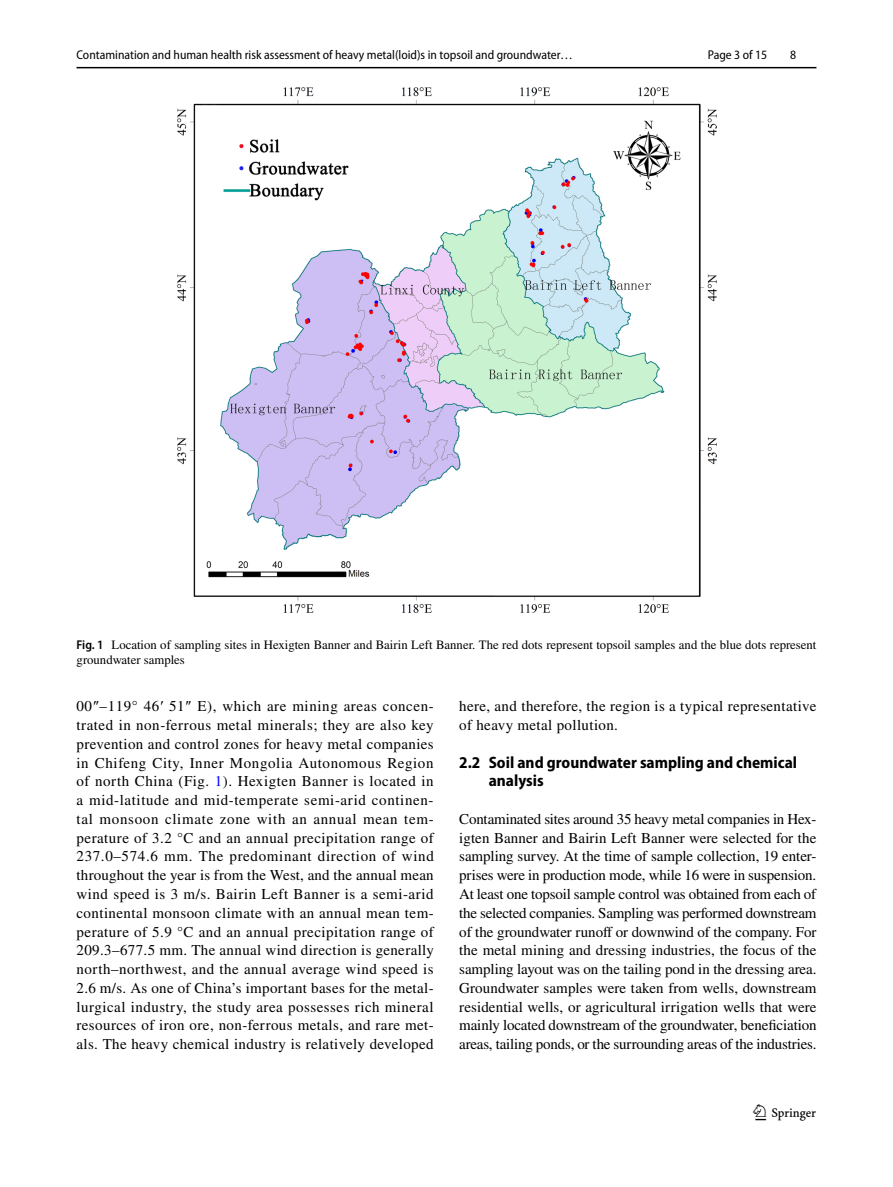
<style>
.page{position:relative;width:893px;height:1187px;background:#fff}
.page>*{position:absolute;margin:0;border:0;box-sizing:border-box;transform-origin:0 0}
.t1{font:22.5px "Springnew Regular 3";color:#000}
.t2{font:700 semi-condensed 16.5px/18.8px "Myriad Pro";color:#000}
.t3{font:15px/18.8px "STIX";letter-spacing:.025em;color:#000;text-align:justify}
.t4{font:12.75px/15px "STIX";color:#000}
.t5{font:12.75px "Myriad Pro Semi Cn 3";color:#000}
.t6{font:semi-condensed 12.75px "Myriad Pro";color:#000}
.s1{font-family:"Myriad Pro";font-weight:600;font-stretch:semi-condensed}
.s2{font-family:"Times New Roman"}
.s3{color:#00f}
</style>
<div class="page">
<hr style="left:77px;top:67px;width:739px;height:1px;background:#000">
<img style="left:177px;top:87px;width:539px;height:526px">
<p class="t5" style="left:77px;top:48px;width:498px">Contamination and human health risk assessment of heavy metal(loid)s in topsoil and groundwater…</p>
<p class="t6" style="left:708px;top:48px;width:61px">Page 3 of 15</p>
<p class="t6" style="left:790px;top:48px;width:8px">8</p>
<p class="t4" style="left:77px;top:638px;width:741px"><span class="s1">Fig. 1</span> Location of sampling sites in Hexigten Banner and Bairin Left Banner. The red dots represent topsoil samples and the blue dots represent groundwater samples</p>
<p class="t3" style="left:77px;top:698px;width:359px">00<span class="s2">″</span>–119° 46<span class="s2">′</span> 51<span class="s2">″</span> E), which are mining areas concen&shy;trated in non-ferrous metal minerals; they are also key prevention and control zones for heavy metal companies in Chifeng City, Inner Mongolia Autonomous Region of north China (Fig. <span class="s3">1</span>). Hexigten Banner is located in a mid-latitude and mid-temperate semi-arid continen&shy;tal monsoon climate zone with an annual mean tem&shy;perature of 3.2 °C and an annual precipitation range of 237.0–574.6 mm. The predominant direction of wind throughout the year is from the West, and the annual mean wind speed is 3 m/s. Bairin Left Banner is a semi-arid continental monsoon climate with an annual mean tem&shy;perature of 5.9 °C and an annual precipitation range of 209.3–677.5 mm. The annual wind direction is generally north–northwest, and the annual average wind speed is 2.6 m/s. As one of China’s important bases for the metal&shy;lurgical industry, the study area possesses rich mineral resources of iron ore, non-ferrous metals, and rare met&shy;als. The heavy chemical industry is relatively developed</p>
<p class="t3" style="left:459px;top:698px;width:359px">here, and therefore, the region is a typical representative of heavy metal pollution.</p>
<p class="t2" style="left:489px;top:753px;width:310px;text-indent:-29px">2.2 Soil and groundwater sampling and chemical analysis</p>
<p class="t3" style="left:459px;top:810px;width:359px">Contaminated sites around 35 heavy metal companies in Hex&shy;igten Banner and Bairin Left Banner were selected for the sampling survey. At the time of sample collection, 19 enter&shy;prises were in production mode, while 16 were in suspension.<br>At least one topsoil sample control was obtained from each of the selected companies. Sampling was performed downstream of the groundwater runoff or downwind of the company. For the metal mining and dressing industries, the focus of the sampling layout was on the tailing pond in the dressing area.<br>Groundwater samples were taken from wells, downstream residential wells, or agricultural irrigation wells that were mainly located downstream of the groundwater, beneficiation areas, tailing ponds, or the surrounding areas of the industries.</p>
<h1 class="t1" style="left:755px;top:1104px;width:62px">1 3</h1>
</div>
